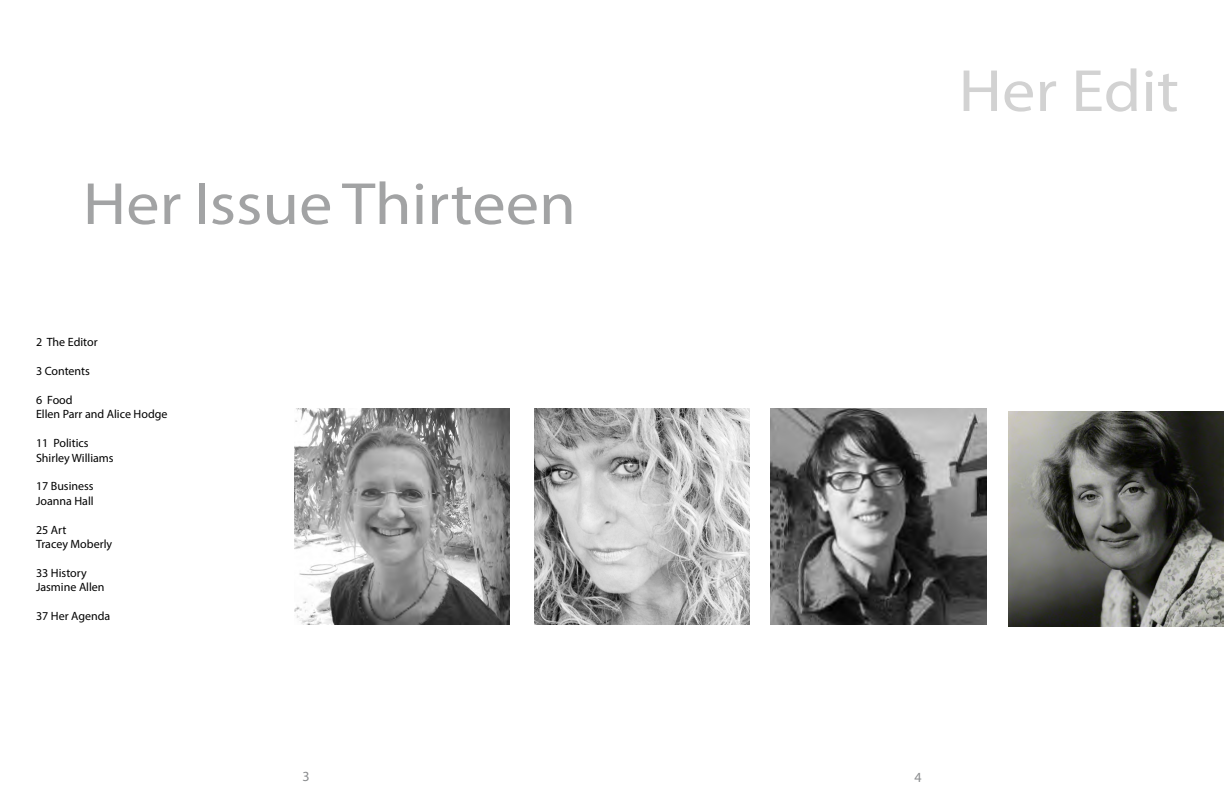
<style>
.page{position:relative;width:1224px;height:792px;background:#fff}
.page>*{position:absolute;margin:0;border:0;box-sizing:border-box;transform-origin:0 0}
.t1{font:60px "Myriad Pro";color:#a2a3a4;scale:1.11 1}
.t2{font:60px "Myriad Pro";color:#d2d2d2;scale:1.11 1}
.t3{font:14px "Myriad Pro";color:#8a8c8e}
.t4{font:12px/14.4px "Myriad Pro";color:#000}
</style>
<div class="page">
<img style="left:771px;top:409px;width:216px;height:216px">
<img style="left:294px;top:409px;width:216px;height:216px">
<img style="left:534px;top:409px;width:216px;height:216px">
<img style="left:1008px;top:411px;width:216px;height:216px">
<h1 class="t1" style="left:83px;top:167px;width:446px">Her Issue Thirteen</h1>
<p class="t4" style="left:36px;top:335px;width:63px">2 The Editor</p>
<p class="t4" style="left:36px;top:364px;width:55px">3 Contents</p>
<p class="t4" style="left:36px;top:393px;width:133px">6 Food<br>Ellen Parr and Alice Hodge</p>
<p class="t4" style="left:36px;top:436px;width:79px">11 Politics<br>Shirley Williams</p>
<p class="t4" style="left:36px;top:479px;width:59px">17 Business<br>Joanna Hall</p>
<p class="t4" style="left:36px;top:522px;width:78px">25 Art<br>Tracey Moberly</p>
<p class="t4" style="left:36px;top:565px;width:70px">33 History<br>Jasmine Allen</p>
<p class="t4" style="left:36px;top:609px;width:76px">37 Her Agenda</p>
<h1 class="t2" style="left:959px;top:54px;width:200px">Her Edit</h1>
<p class="t3" style="left:302px;top:768px;width:9px">3</p>
<p class="t3" style="left:914px;top:769px;width:9px">4</p>
</div>
